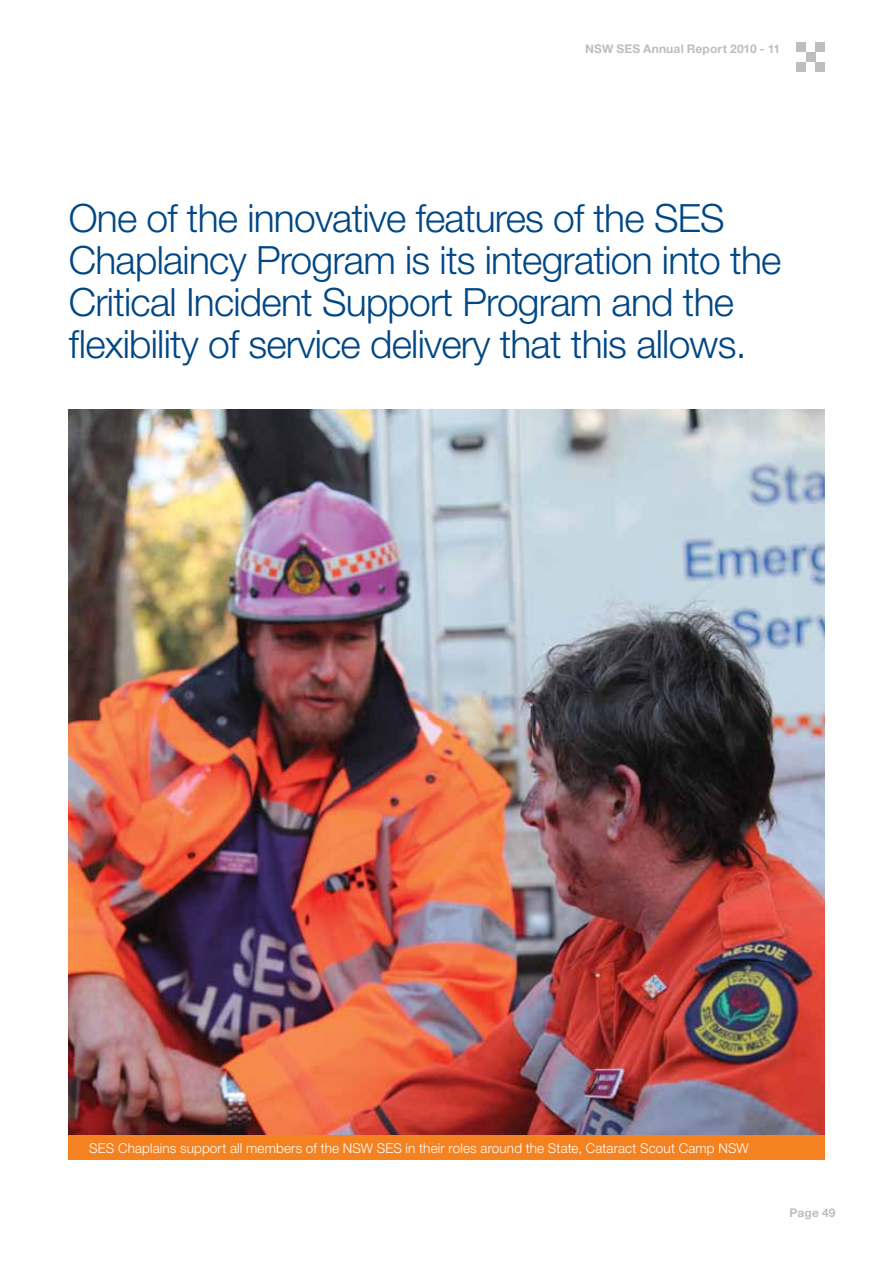
<style>
.page{position:relative;width:893px;height:1263px;background:#fff}
.page>*{position:absolute;margin:0;border:0;box-sizing:border-box;transform-origin:0 0}
.t1{font:300 39px/42px "Helvetica Neue";letter-spacing:-.02em;color:#004785}
.t2{font:300 13.5px "Helvetica Neue";letter-spacing:.01em;color:#fff}
.t3{font:700 12px "Helvetica Neue";letter-spacing:.015em;color:#bcbec0}
</style>
<div class="page">
<div style="left:796px;top:43px;width:10px;height:9px;background:#bcbec0"></div>
<div style="left:796px;top:62px;width:10px;height:9px;background:#bcbec0"></div>
<div style="left:806px;top:52px;width:9px;height:10px;background:#bcbec0"></div>
<div style="left:815px;top:43px;width:10px;height:9px;background:#bcbec0"></div>
<div style="left:815px;top:62px;width:10px;height:9px;background:#bcbec0"></div>
<img style="left:68px;top:410px;width:757px;height:725px">
<div style="left:68px;top:1135px;width:757px;height:25px;background:#f58220"></div>
<p class="t3" style="left:585px;top:41px;width:197px">NSW SES Annual Report 2010 - 11</p>
<p class="t1" style="left:69px;top:197px;width:714px">One of the innovative features of the SES Chaplaincy Program is its integration into the Critical Incident Support Program and the flexibility of service delivery that this allows.</p>
<p class="t2" style="left:89px;top:1140px;width:661px">SES Chaplains support all members of the NSW SES in their roles around the State, Cataract Scout Camp NSW</p>
<p class="t3" style="left:790px;top:1205px;width:48px">Page 49</p>
</div>
